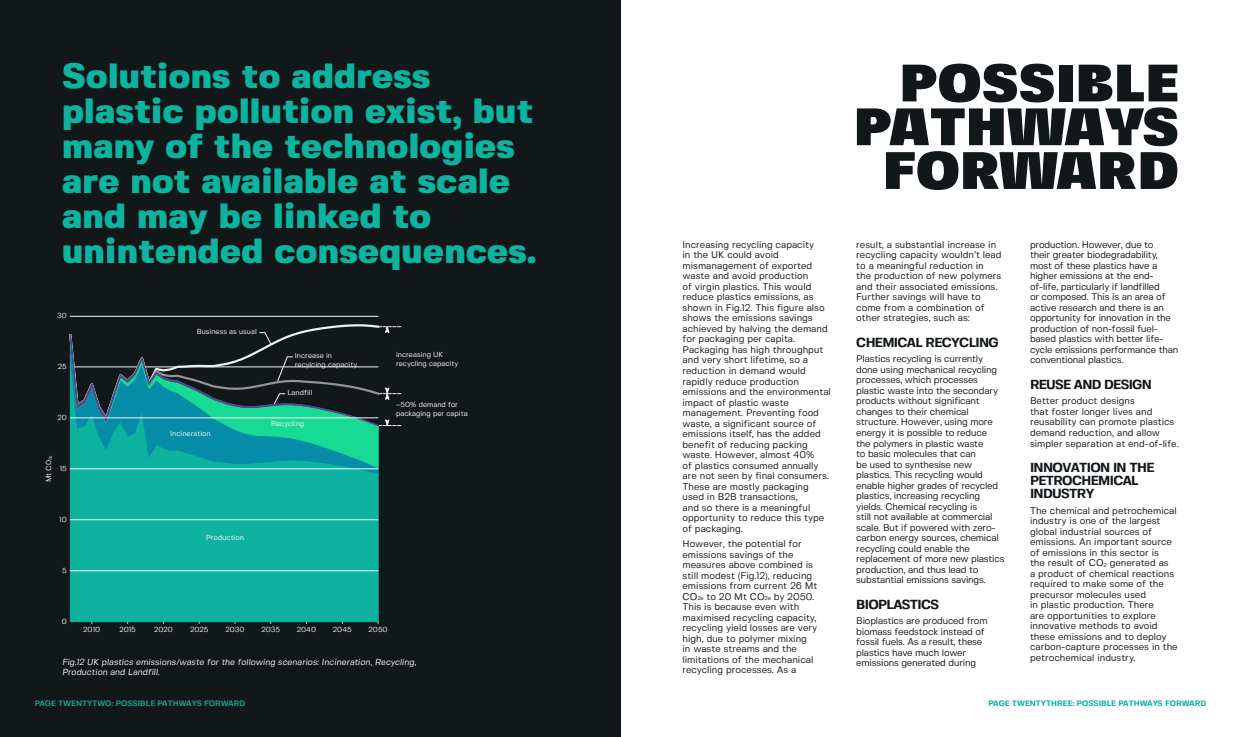
<style>
.page{position:relative;width:1241px;height:737px;background:#fff}
.page>*{position:absolute;margin:0;border:0;box-sizing:border-box;transform-origin:0 0}
.t1{font:900 52.5px/43.8px "Fivo Sans Modern";color:#12171a;text-align:right}
.t2{font:900 35px/35px "Fivo Sans";letter-spacing:.01em;color:#0db39e}
.t3{font:700 13.12px/13.1px "Fivo Sans";letter-spacing:-.05em;color:#12171a}
.t4{font:9.62px/10.5px "Fivo Sans";color:#12171a}
.t5{font:9.62px/10.5px "Fivo Sans";letter-spacing:-.02em;color:#12171a}
.t6{font:italic 8.75px/10.5px "Fivo Sans";color:#f5f5f7}
.t7{font:700 7.88px "Fivo Sans";color:#0db29e}
.t8{font:700 7.88px "Fivo Sans";color:#1d9887}
.t9{font:7.26px/8.9px "Fivo Sans";color:#f5f5f7}
.s1{font-size:5.6px}
</style>
<div class="page">
<div style="left:0;top:0;width:620px;height:737px;background:#12171a"></div>
<hr style="left:70px;top:316px;width:308px;height:1px;background:#f5f5f7">
<div style="left:70px;top:474px;width:308px;height:148px;background:#0db39e"></div>
<svg style="left:70px;top:468px;width:309px;height:6px;background:#1bb5a3"></svg>
<svg style="left:70px;top:427px;width:309px;height:41px;background:#0baaa0"></svg>
<svg style="left:69px;top:324px;width:332px;height:103px"></svg>
<hr style="left:70px;top:468px;width:308px;height:1px;background:#f5f5f7">
<hr style="left:70px;top:418px;width:308px;height:1px;background:#f5f5f7">
<hr style="left:70px;top:519px;width:308px;height:1px;background:#f5f5f7">
<hr style="left:70px;top:570px;width:308px;height:1px;background:#f5f5f7">
<h2 class="t2" style="left:62px;top:58px;width:475px">Solutions to address plastic pollution exist, but many of the technologies are not available at scale and may be linked to unintended consequences.</h2>
<h1 class="t1" style="left:853px;top:61px;width:326px">POSSIBLE<br>PATHWAYS<br>FORWARD</h1>
<p class="t5" style="left:1029px;top:239px;width:150px">production. However, due to<br>their greater biodegradability, most of these plastics have a higher emissions at the end&shy;of-life, particularly if landfilled<br>or composed. This is an area of active research and there is an opportunity for innovation in the production of non-fossil fuel&shy;based plastics with better life&shy;cycle emissions performance than conventional plastics.</p>
<h3 class="t3" style="left:1029px;top:378px;width:123px">REUSE AND DESIGN</h3>
<p class="t4" style="left:1029px;top:396px;width:150px">Better product designs<br>that foster longer lives and reusability can promote plastics demand reduction, and allow simpler separation at end-of-life.</p>
<h3 class="t3" style="left:1029px;top:461px;width:126px">INNOVATION IN THE<br>PETROCHEMICAL<br>INDUSTRY</h3>
<p class="t4" style="left:1029px;top:505px;width:149px">The chemical and petrochemical industry is one of the largest global industrial sources of emissions. An important source of emissions in this sector is<br>the result of CO<span class="s1">2</span> generated as<br>a product of chemical reactions required to make some of the precursor molecules used<br>in plastic production. There<br>are opportunities to explore innovative methods to avoid these emissions and to deploy carbon-capture processes in the petrochemical industry.</p>
<p class="t4" style="left:682px;top:239px;width:150px">Increasing recycling capacity<br>in the UK could avoid mismanagement of exported waste and avoid production<br>of virgin plastics. This would reduce plastics emissions, as shown in Fig.12. This figure also shows the emissions savings achieved by halving the demand for packaging per capita.<br>Packaging has high throughput and very short lifetime, so a reduction in demand would rapidly reduce production emissions and the environmental impact of plastic waste management. Preventing food waste, a significant source of emissions itself, has the added benefit of reducing packing waste. However, almost 40%<br>of plastics consumed annually are not seen by final consumers.<br>These are mostly packaging used in B2B transactions,<br>and so there is a meaningful opportunity to reduce this type of packaging.</p>
<p class="t4" style="left:682px;top:538px;width:136px">However, the potential for emissions savings of the measures above combined is still modest (Fig.12), reducing emissions from current 26 Mt<br>CO<span class="s1">2e</span> to 20 Mt CO<span class="s1">2e</span> by 2050.<br>This is because even with maximised recycling capacity, recycling yield losses are very high, due to polymer mixing<br>in waste streams and the limitations of the mechanical recycling processes. As a</p>
<p class="t4" style="left:856px;top:239px;width:147px">result, a substantial increase in recycling capacity wouldn’t lead to a meaningful reduction in<br>the production of new polymers and their associated emissions.<br>Further savings will have to come from a combination of other strategies, such as:</p>
<h3 class="t3" style="left:856px;top:336px;width:144px">CHEMICAL RECYCLING</h3>
<p class="t5" style="left:856px;top:354px;width:150px">Plastics recycling is currently done using mechanical recycling processes, which processes plastic waste into the secondary products without significant changes to their chemical structure. However, using more energy it is possible to reduce<br>the polymers in plastic waste<br>to basic molecules that can<br>be used to synthesise new plastics. This recycling would enable higher grades of recycled plastics, increasing recycling yields. Chemical recycling is<br>still not available at commercial scale. But if powered with zero&shy;carbon energy sources, chemical recycling could enable the replacement of more new plastics production, and thus lead to substantial emissions savings.</p>
<h3 class="t3" style="left:856px;top:597px;width:84px">BIOPLASTICS</h3>
<p class="t5" style="left:856px;top:615px;width:133px">Bioplastics are produced from biomass feedstock instead of fossil fuels. As a result, these plastics have much lower emissions generated during</p>
<p class="t9" style="left:57px;top:311px;width:11px">30</p>
<p class="t9" style="left:197px;top:327px;width:62px">Business as usual</p>
<p class="t9" style="left:396px;top:350px;width:64px">increasing UK recycling capacity</p>
<p class="t9" style="left:396px;top:400px;width:73px">–50% demand for packaging per capita</p>
<p class="t9" style="left:295px;top:351px;width:64px">Increase in recylcing capacity</p>
<p class="t9" style="left:58px;top:362px;width:10px">25</p>
<p class="t9" style="left:287px;top:388px;width:27px">Landfill</p>
<p class="t9" style="left:57px;top:413px;width:11px">20</p>
<p class="t9" style="left:271px;top:419px;width:34px">Recycling</p>
<p class="t9" style="left:170px;top:428px;width:42px">Incineration</p>
<p class="t9" style="left:44px;top:482px;width:29px;rotate:-90deg">Mt C0<sub>2e</sub></p>
<p class="t9" style="left:60px;top:464px;width:9px">15</p>
<p class="t9" style="left:59px;top:515px;width:9px">10</p>
<p class="t9" style="left:206px;top:533px;width:39px">Production</p>
<p class="t9" style="left:62px;top:566px;width:6px">5</p>
<p class="t9" style="left:62px;top:617px;width:7px">0</p>
<p class="t9" style="left:83px;top:624px;width:18px">2010</p>
<p class="t9" style="left:119px;top:624px;width:18px">2015</p>
<p class="t9" style="left:154px;top:624px;width:20px">2020</p>
<p class="t9" style="left:190px;top:624px;width:20px">2025</p>
<p class="t9" style="left:225px;top:624px;width:21px">2030</p>
<p class="t9" style="left:261px;top:624px;width:20px">2035</p>
<p class="t9" style="left:297px;top:624px;width:21px">2040</p>
<p class="t9" style="left:333px;top:624px;width:20px">2045</p>
<p class="t9" style="left:368px;top:624px;width:21px">2050</p>
<p class="t6" style="left:62px;top:656px;width:356px">Fig.12 UK plastics emissions/waste for the following scenarios: Incineration, Recycling,<br>Production and Landfill.</p>
<p class="t8" style="left:35px;top:698px;width:212px">PAGE TWENTYTWO: POSSIBLE PATHWAYS FORWARD</p>
<p class="t7" style="left:988px;top:698px;width:219px">PAGE TWENTYTHREE: POSSIBLE PATHWAYS FORWARD</p>
</div>
